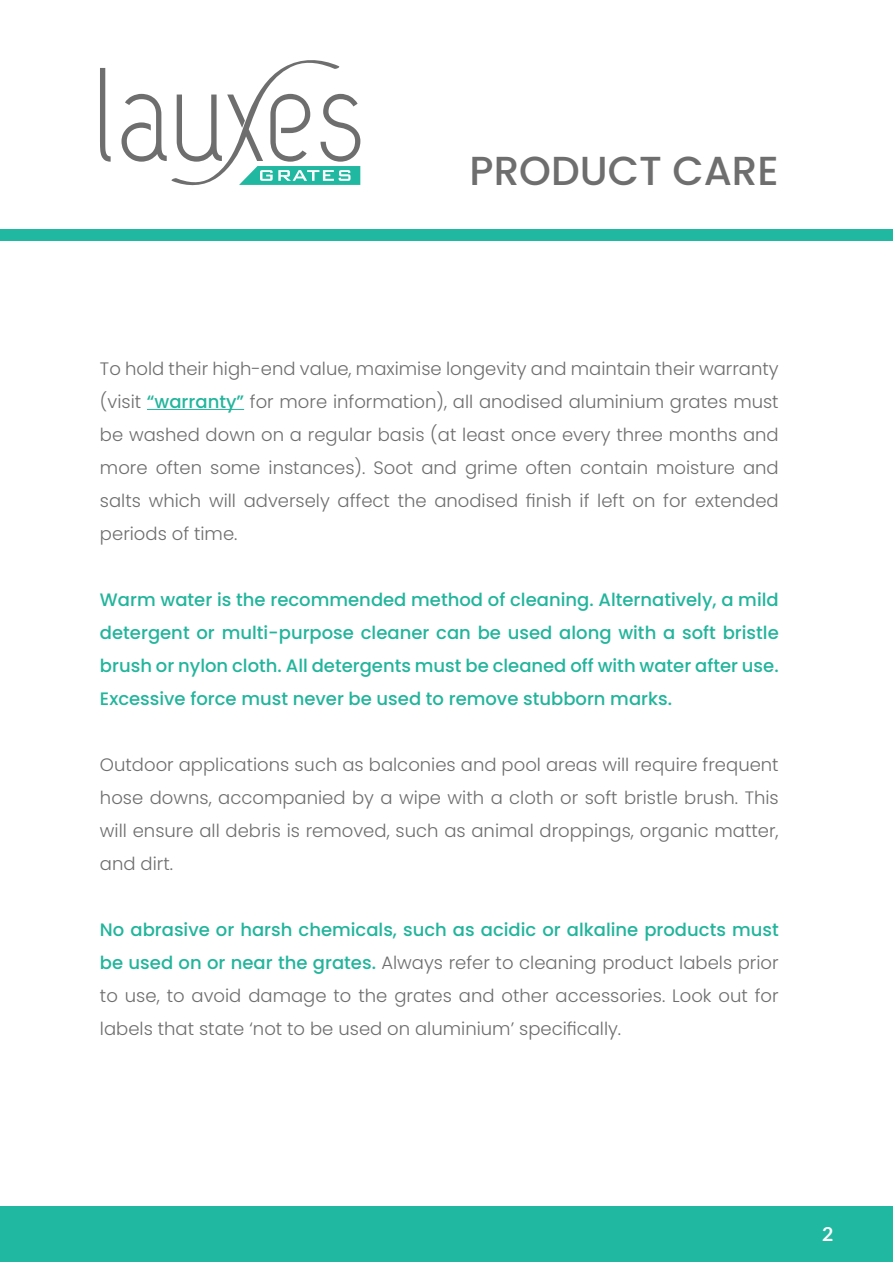
<style>
.page{position:relative;width:893px;height:1263px;background:#fff}
.page>*{position:absolute;margin:0;border:0;box-sizing:border-box;transform-origin:0 0}
.t1{font:500 40.5px "Poppins";color:#6e6e6e}
.t2{font:700 19.5px "Lato";color:#fff}
.t3{font:300 18px/33px "Poppins";color:#6e6e6e;text-align:justify}
.t4{font:500 18px/33px "Poppins";color:#22b59c;text-align:justify}
.s1{font-weight:500;color:#22b59c}
</style>
<div class="page">
<svg style="left:100px;top:60px;width:260px;height:126px"></svg>
<div style="left:1px;top:1206px;width:892px;height:56px;background:#21b8a1"></div>
<div style="left:1px;top:230px;width:892px;height:11px;background:#21b8a1"></div>
<hr style="left:147px;top:409px;width:97px;height:1px;background:#22b59c">
<h1 class="t1" style="left:470px;top:148px;width:311px">PRODUCT CARE</h1>
<p class="t3" style="left:100px;top:352px;width:680px">To hold their high-end value, maximise longevity and maintain their warranty (visit <span class="s1">“warranty”</span> for more information), all anodised aluminium grates must be washed down on a regular basis (at least once every three months and more often some instances). Soot and grime often contain moisture and salts which will adversely affect the anodised finish if left on for extended periods of time.</p>
<p class="t4" style="left:100px;top:583px;width:680px">Warm water is the recommended method of cleaning. Alternatively, a mild detergent or multi-purpose cleaner can be used along with a soft bristle brush or nylon cloth. All detergents must be cleaned off with water after use.<br>Excessive force must never be used to remove stubborn marks.</p>
<p class="t3" style="left:100px;top:748px;width:680px">Outdoor applications such as balconies and pool areas will require frequent hose downs, accompanied by a wipe with a cloth or soft bristle brush. This will ensure all debris is removed, such as animal droppings, organic matter, and dirt.</p>
<p class="t3" style="left:100px;top:913px;width:680px"><span class="s1">No abrasive or harsh chemicals, such as acidic or alkaline products must be used on or near the grates.</span> Always refer to cleaning product labels prior to use, to avoid damage to the grates and other accessories. Look out for labels that state ‘not to be used on aluminium’ specifically.</p>
<p class="t2" style="left:822px;top:1220px;width:13px">2</p>
</div>
